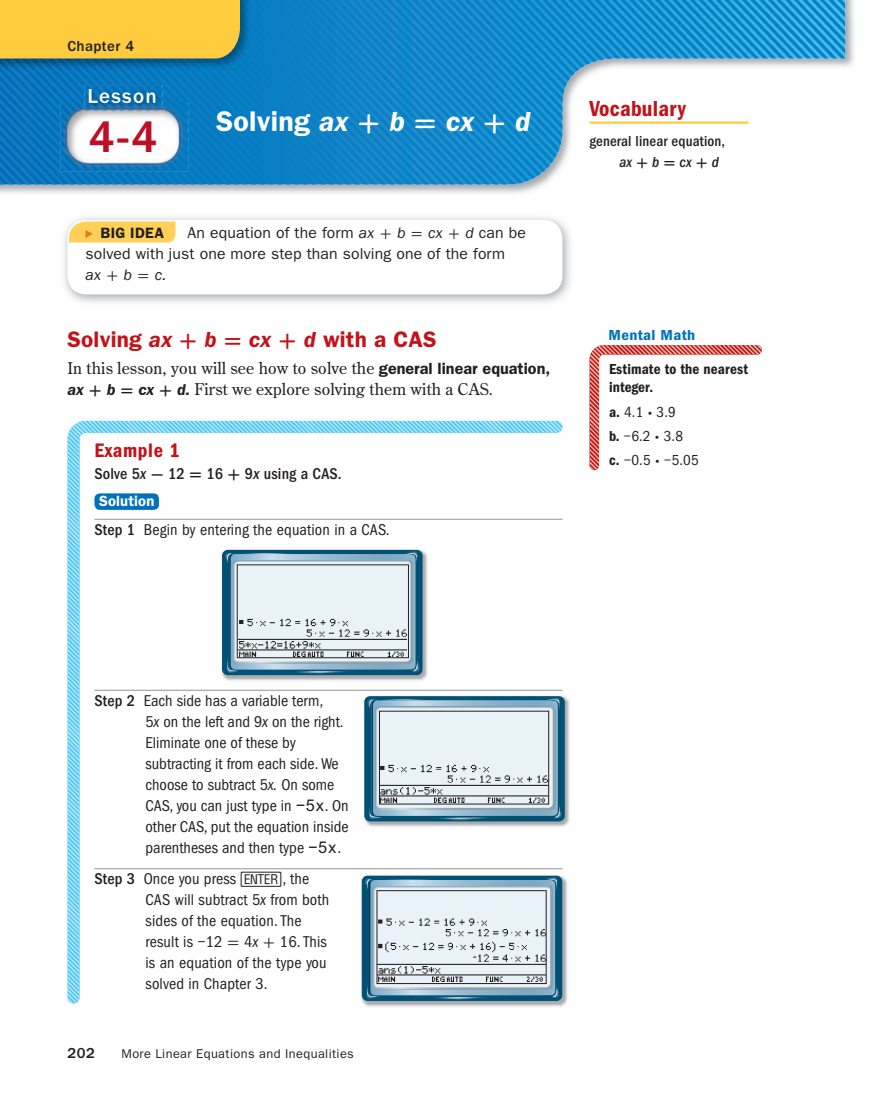
<style>
.page{position:relative;width:891px;height:1107px;background:#fff}
.page>*{position:absolute;margin:0;border:0;box-sizing:border-box;transform-origin:0 0}
.t1{font:500 45px "ITC Franklin Gothic Std";color:#ba0f25}
.t2{font:600 28.5px "ITC Franklin Gothic Std";letter-spacing:.01em;color:#fff}
.t3{font:600 22.5px "ITC Franklin Gothic Std";letter-spacing:.01em;color:#c4121a}
.t4{font:22.5px "ITC Franklin Gothic Std Dm Cd";letter-spacing:.01em;color:#c4121a}
.t5{font:500 21px "ITC Franklin Gothic Std";letter-spacing:.06em;color:#fff}
.t6{font:20.25px "ITC Franklin Gothic Std Dm Cd";letter-spacing:.03em;color:#c4121a}
.t7{font:condensed 16.2px/21px "ITC Franklin Gothic Std";color:#231f20}
.t8{font:16.2px/21px "Century Old Style Std";letter-spacing:.01em;color:#231f20}
.t9{font:500 condensed 16.2px "ITC Franklin Gothic Std";letter-spacing:.01em;color:#231f20}
.t10{font:15.75px/21px "ITC Franklin Gothic Std";letter-spacing:.01em;color:#231f20}
.t11{font:500 condensed 15px/21px "ITC Franklin Gothic Std";letter-spacing:.01em;color:#231f20}
.t12{font:condensed 15px/24px "ITC Franklin Gothic Std";color:#231f20}
.t13{font:15px/18px "ITC Franklin Gothic Std Dm Cd";letter-spacing:.01em;color:#231f20}
.t14{font:500 15px "ITC Franklin Gothic Std";letter-spacing:.025em;color:#231f20}
.t15{font:15px "ITC Franklin Gothic Std Dm Cd";letter-spacing:.02em;color:#0072bc;scale:1.12 1}
.t16{font:600 15px "ITC Franklin Gothic Std";letter-spacing:.02em;color:#231f20}
.t17{font:600 14.85px "ITC Franklin Gothic Std";letter-spacing:.01em;color:#fff}
.t18{font:12.75px "ITC Franklin Gothic Std";letter-spacing:.03em;color:#231f20}
.s1{font-style:italic}
.s2{font-family:"Uni Math";font-weight:700}
.s3{font-family:"Uni Math"}
.s4{font-family:"ITC Franklin Gothic Std";font-weight:600}
.s5{font-family:"ITC Franklin Gothic Std";font-weight:600;font-style:italic}
.s6{font-family:"Uni Math";font-weight:700;font-stretch:normal}
.s7{font-weight:500}
.s8{font-family:"ITC Franklin Gothic Std Dm Cd";font-stretch:normal}
.s9{font-family:"Uni Math";font-stretch:normal}
.s10{font-family:"Arial Monospaced MT Std";font-stretch:normal}
.s11{font-family:"TI84 Emu Keys";font-stretch:normal}
</style>
<div class="page">
<img style="left:845px;top:0;width:9px;height:18px">
<img style="left:845px;top:18px;width:9px;height:49px">
<img style="left:0;top:0;width:845px;height:185px">
<img style="left:85px;top:85px;width:78px;height:17px">
<img style="left:89px;top:89px;width:66px;height:13px">
<img style="left:0;top:0;width:252px;height:71px">
<img style="left:61px;top:102px;width:127px;height:70px">
<img style="left:64px;top:217px;width:506px;height:86px">
<div style="left:68px;top:221px;width:494px;height:73px;background:#fff;border-radius:18px"></div>
<div style="left:68px;top:220px;width:494px;height:74px;border:2px solid #fff;border-radius:18px"></div>
<svg style="left:68px;top:221px;width:108px;height:22px;background:#fdd265"></svg>
<hr style="left:590px;top:122px;width:158px;height:2px;background:#fecc3e">
<img style="left:563px;top:696px;width:7px;height:131px">
<img style="left:364px;top:877px;width:204px;height:130px">
<img style="left:68px;top:421px;width:495px;height:582px">
<img style="left:590px;top:345px;width:172px;height:125px">
<div style="left:0;top:0;width:240px;height:58px;background:#fecc3e"></div>
<p class="t14" style="left:68px;top:41px;width:68px">Chapter 4</p>
<p class="t5" style="left:88px;top:88px;width:71px">Lesson</p>
<p class="t1" style="left:88px;top:121px;width:71px">4-4</p>
<p class="t2" style="left:216px;top:111px;width:316px">Solving <span class="s1">ax</span> <span class="s2">+</span> <span class="s1">b</span> <span class="s2">=</span> <span class="s1">cx</span> <span class="s2">+</span> <span class="s1">d</span></p>
<p class="t10" style="left:86px;top:224px;width:442px;text-indent:102px">An equation of the form <span class="s1">ax</span> <span class="s3">+</span> <span class="s1">b</span> <span class="s3">=</span> <span class="s1">cx</span> <span class="s3">+</span> <span class="s1">d</span> can be solved with just one more step than solving one of the form <span class="s1">ax</span><span class="s3">+</span><span class="s1">b</span><span class="s3">=</span><span class="s1">c.</span></p>
<p class="t16" style="left:101px;top:228px;width:65px">BIG IDEA</p>
<p class="t3" style="left:68px;top:332px;width:371px">Solving <span class="s1">ax</span> <span class="s2">+</span> <span class="s1">b</span> <span class="s2">=</span> <span class="s1">cx</span> <span class="s2">+</span> <span class="s1">d</span> with a CAS</p>
<p class="t8" style="left:68px;top:359px;width:484px">In this lesson, you will see how to solve the <span class="s4">general linear equation, </span><span class="s5">ax</span> <span class="s2">+</span> <span class="s5">b</span> <span class="s2">=</span> <span class="s5">cx</span> <span class="s2">+</span> <span class="s5">d.</span> First we explore solving them with a CAS.</p>
<p class="t6" style="left:94px;top:443px;width:87px">Example 1</p>
<p class="t9" style="left:94px;top:468px;width:249px">Solve 5<span class="s1">x</span> <span class="s6">-</span> 12 <span class="s6">=</span> 16 <span class="s6">+</span> 9<span class="s1">x</span> using a CAS.</p>
<p class="t17" style="left:99px;top:496px;width:57px">Solution</p>
<p class="t7" style="left:94px;top:520px;width:297px"><span class="s7">Step 1</span> Begin by entering the equation in a CAS.</p>
<p class="t4" style="left:590px;top:101px;width:98px">Vocabulary</p>
<p class="t11" style="left:620px;top:132px;width:107px;text-indent:-30px">general linear equation, <span class="s1">ax</span><span class="s6">+</span><span class="s1">b</span><span class="s6">=</span><span class="s1">cx</span><span class="s6">+</span><span class="s1">d</span></p>
<p class="t15" style="left:609px;top:330px;width:79px">Mental Math</p>
<p class="t13" style="left:609px;top:361px;width:140px">Estimate to the nearest integer.</p>
<p class="t12" style="left:609px;top:401px;width:91px"><span class="s8">a.</span> 4.1 <span class="s9">·</span> 3.9<br><span class="s8">b.</span> −6.2 <span class="s9">·</span> 3.8<br><span class="s8">c.</span> −0.5 <span class="s9">·</span> −5.05</p>
<p class="t7" style="left:145px;top:691px;width:205px;text-indent:-51px"><span class="s7">Step 2</span> Each side has a variable term,<br>5<span class="s1">x</span> on the left and 9<span class="s1">x</span> on the right.<br>Eliminate one of these by subtracting it from each side. We choose to subtract 5<span class="s1">x.</span> On some<br>CAS, you can just type in <span class="s10">−5x</span>. On other CAS, put the equation inside parentheses and then type <span class="s10">−5x</span>.</p>
<p class="t7" style="left:145px;top:869px;width:185px;text-indent:-51px"><span class="s7">Step 3</span> Once you press <span class="s11">e</span>, the<br>CAS will subtract 5<span class="s1">x</span> from both sides of the equation. The result is −12 <span class="s9">=</span> 4<span class="s1">x</span> <span class="s9">+</span> 16. This is an equation of the type you solved in Chapter 3.</p>
<p class="t14" style="left:68px;top:1047px;width:29px">202</p>
<p class="t18" style="left:122px;top:1049px;width:234px">More Linear Equations and Inequalities</p>
</div>
